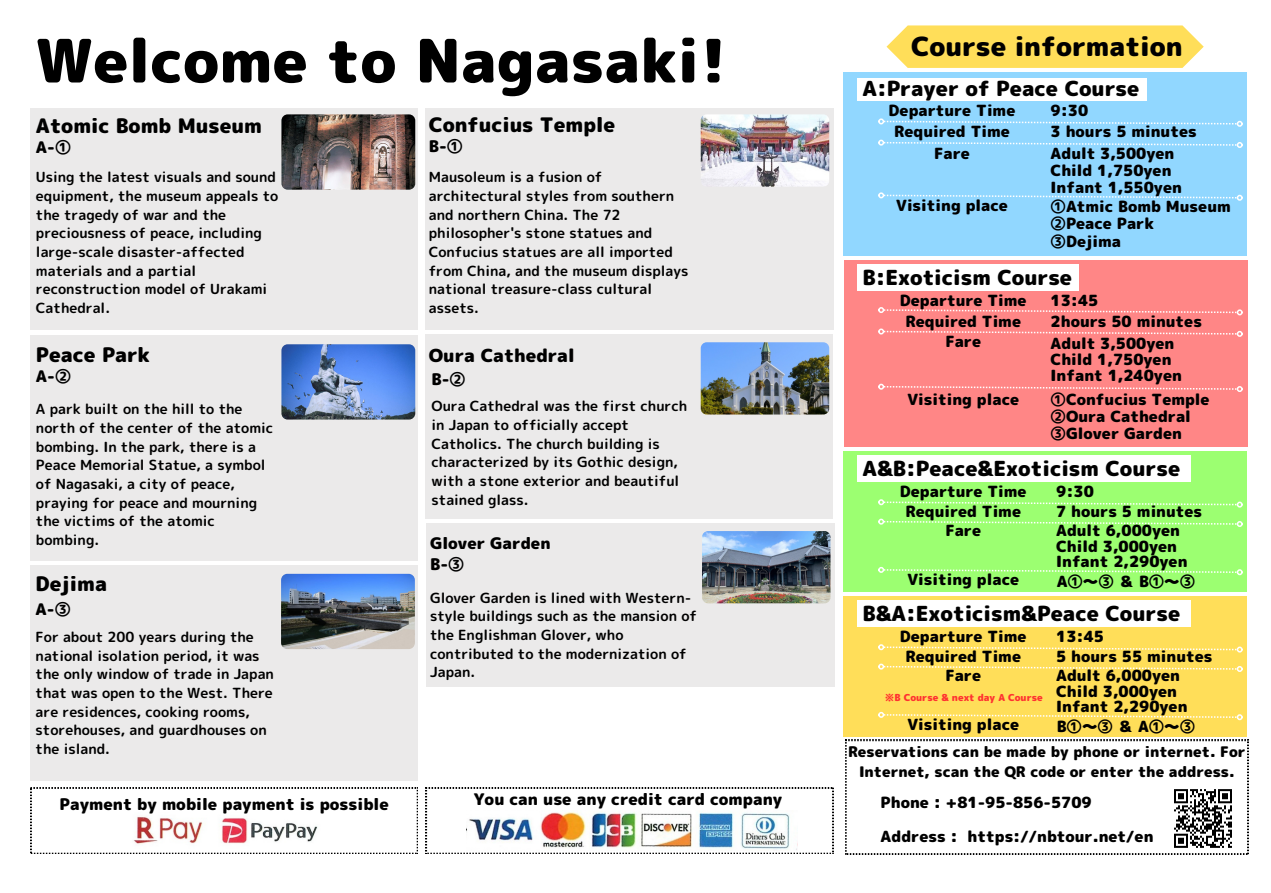
<style>
.page{position:relative;width:1271px;height:893px;background:#fff}
.page>*{position:absolute;margin:0;border:0;box-sizing:border-box;transform-origin:0 0}
.t1{font:59.8px "rounded mplus 1 p black";color:#000}
.t2{font:26.4px "rounded mplus 1 p black";color:#000}
.t3{font:20.8px "rounded mplus 1 p black";color:#000}
.t4{font:20px "rounded mplus 1 p black";color:#000}
.t5{font:18px "rounded mplus 1 p black";color:#000}
.t6{font:16px "rounded mplus 1 p black";color:#000}
.t7{font:15.4px "rounded mplus 1 p black";color:#000}
.t8{font:14.6px/19.4px "rounded mplus 1 p black";color:#000;text-align:center}
.t9{font:14px/18.6px "rounded mplus 1 p bold";color:#000}
.t10{font:9.6px "rounded mplus 1 p black";color:#ff3131}
</style>
<div class="page">
<svg style="left:886px;top:25px;width:317px;height:43px;background:#ffe065"></svg>
<div style="left:844px;top:72px;width:403px;height:184px;background:#91d7ff"></div>
<div style="left:857px;top:78px;width:289px;height:23px;background:#fff"></div>
<svg style="left:878px;top:118px;width:364px;height:9px"></svg>
<svg style="left:878px;top:140px;width:364px;height:8px"></svg>
<svg style="left:878px;top:192px;width:364px;height:9px"></svg>
<svg style="left:30px;top:787px;width:387px;height:66px"></svg>
<img style="left:122px;top:812px;width:204px;height:36px">
<svg style="left:425px;top:787px;width:408px;height:66px"></svg>
<img style="left:467px;top:810px;width:330px;height:40px">
<div style="left:30px;top:109px;width:388px;height:221px;background:#ebeaea"></div>
<img style="left:281px;top:114px;width:134px;height:76px;border-radius:6px">
<div style="left:30px;top:335px;width:388px;height:226px;background:#ebeaea"></div>
<img style="left:281px;top:344px;width:134px;height:75px;border-radius:6px">
<div style="left:30px;top:565px;width:388px;height:215px;background:#ebeaea"></div>
<img style="left:281px;top:574px;width:134px;height:75px;border-radius:6px">
<div style="left:425px;top:109px;width:408px;height:221px;background:#ebeaea"></div>
<img style="left:700px;top:114px;width:129px;height:73px;border-radius:6px">
<div style="left:425px;top:334px;width:408px;height:185px;background:#ebeaea"></div>
<img style="left:700px;top:342px;width:129px;height:72px;border-radius:6px">
<div style="left:427px;top:523px;width:408px;height:164px;background:#ebeaea"></div>
<img style="left:702px;top:531px;width:128px;height:72px;border-radius:6px">
<svg style="left:845px;top:739px;width:403px;height:115px"></svg>
<img style="left:1166px;top:781px;width:73px;height:74px">
<div style="left:844px;top:260px;width:403px;height:186px;background:#ff8686"></div>
<div style="left:857px;top:264px;width:222px;height:26px;background:#fff"></div>
<svg style="left:878px;top:307px;width:364px;height:8px"></svg>
<svg style="left:878px;top:328px;width:364px;height:9px"></svg>
<div style="left:878px;top:383px;width:6px;height:7px;border:2px solid #fff;border-radius:50%"></div>
<svg style="left:883px;top:386px;width:359px;height:6px"></svg>
<div style="left:844px;top:451px;width:403px;height:140px;background:#9cff71"></div>
<div style="left:857px;top:455px;width:333px;height:27px;background:#fff"></div>
<svg style="left:878px;top:499px;width:364px;height:8px"></svg>
<svg style="left:878px;top:518px;width:364px;height:9px"></svg>
<svg style="left:878px;top:567px;width:364px;height:8px"></svg>
<div style="left:844px;top:596px;width:403px;height:140px;background:#ffde59"></div>
<div style="left:857px;top:600px;width:333px;height:27px;background:#fff"></div>
<svg style="left:878px;top:644px;width:364px;height:8px"></svg>
<svg style="left:878px;top:663px;width:364px;height:9px"></svg>
<svg style="left:878px;top:711px;width:364px;height:9px"></svg>
<h5 class="t1" style="left:36px;top:18px;width:694px">Welcome to Nagasaki!</h5>
<p class="t4" style="left:36px;top:111px;width:227px">Atomic Bomb Museum</p>
<h6 class="t6" style="left:36px;top:136px;width:37px">A-①</h6>
<h5 class="t9" style="left:36px;top:168px;width:244px">Using the latest visuals and sound equipment, the museum appeals to the tragedy of war and the preciousness of peace, including large-scale disaster-affected materials and a partial reconstruction model of Urakami<br>Cathedral.</h5>
<p class="t4" style="left:36px;top:340px;width:116px">Peace Park</p>
<h6 class="t6" style="left:36px;top:364px;width:37px">A-②</h6>
<p class="t9" style="left:36px;top:399px;width:239px">A park built on the hill to the north of the center of the atomic bombing. In the park, there is a<br>Peace Memorial Statue, a symbol of Nagasaki, a city of peace, praying for peace and mourning the victims of the atomic bombing.</p>
<p class="t4" style="left:36px;top:570px;width:73px">Dejima</p>
<h2 class="t6" style="left:36px;top:598px;width:37px">A-③</h2>
<h3 class="t9" style="left:36px;top:627px;width:240px">For about 200 years during the national isolation period, it was the only window of trade in Japan that was open to the West. There are residences, cooking rooms, storehouses, and guardhouses on the island.</h3>
<h6 class="t4" style="left:429px;top:110px;width:188px">Confucius Temple</h6>
<h6 class="t6" style="left:429px;top:135px;width:36px">B-①</h6>
<h6 class="t9" style="left:429px;top:168px;width:261px">Mausoleum is a fusion of architectural styles from southern and northern China. The 72 philosopher's stone statues and<br>Confucius statues are all imported from China, and the museum displays national treasure-class cultural assets.</h6>
<h6 class="t5" style="left:429px;top:342px;width:147px">Oura Cathedral</h6>
<h6 class="t6" style="left:431px;top:367px;width:36px">B-②</h6>
<h6 class="t9" style="left:431px;top:396px;width:257px">Oura Cathedral was the first church in Japan to officially accept<br>Catholics. The church building is characterized by its Gothic design, with a stone exterior and beautiful stained glass.</h6>
<h6 class="t6" style="left:430px;top:531px;width:122px">Glover Garden</h6>
<h6 class="t6" style="left:430px;top:552px;width:36px">B-③</h6>
<h6 class="t9" style="left:430px;top:588px;width:268px">Glover Garden is lined with Western&shy;style buildings such as the mansion of the Englishman Glover, who contributed to the modernization of<br>Japan.</h6>
<h5 class="t6" style="left:60px;top:792px;width:331px">Payment by mobile payment is possible</h5>
<h4 class="t6" style="left:474px;top:787px;width:310px">You can use any credit card company</h4>
<h1 class="t2" style="left:911px;top:28px;width:273px">Course information</h1>
<h5 class="t3" style="left:862px;top:74px;width:278px">A:Prayer of Peace Course</h5>
<p class="t7" style="left:894px;top:121px;width:117px">Required Time</p>
<p class="t7" style="left:934px;top:142px;width:37px">Fare</p>
<h3 class="t7" style="left:888px;top:99px;width:128px">Departure Time</h3>
<h5 class="t7" style="left:1050px;top:99px;width:39px">9:30</h5>
<p class="t7" style="left:1050px;top:121px;width:148px">3 hours 5 minutes</p>
<p class="t7" style="left:1050px;top:142px;width:125px">Adult 3,500yen</p>
<h3 class="t7" style="left:1050px;top:159px;width:122px">Child 1,750yen</h3>
<h5 class="t7" style="left:1050px;top:176px;width:133px">Infant 1,550yen</h5>
<p class="t7" style="left:1050px;top:195px;width:182px">①Atmic Bomb Museum</p>
<p class="t7" style="left:1050px;top:213px;width:105px">②Peace Park</p>
<h3 class="t7" style="left:1050px;top:230px;width:72px">③Dejima</h3>
<h3 class="t7" style="left:896px;top:194px;width:113px">Visiting place</h3>
<h6 class="t3" style="left:862px;top:262px;width:211px">B:Exoticism Course</h6>
<h6 class="t7" style="left:900px;top:289px;width:128px">Departure Time</h6>
<h6 class="t7" style="left:905px;top:311px;width:117px">Required Time</h6>
<h6 class="t7" style="left:945px;top:331px;width:37px">Fare</h6>
<h6 class="t7" style="left:1050px;top:289px;width:49px">13:45</h6>
<h3 class="t7" style="left:1050px;top:311px;width:153px">2hours 50 minutes</h3>
<h6 class="t7" style="left:1050px;top:332px;width:125px">Adult 3,500yen</h6>
<h6 class="t7" style="left:1050px;top:348px;width:122px">Child 1,750yen</h6>
<h6 class="t7" style="left:1050px;top:364px;width:133px">Infant 1,240yen</h6>
<h6 class="t7" style="left:907px;top:388px;width:113px">Visiting place</h6>
<h6 class="t7" style="left:1050px;top:388px;width:161px">①Confucius Temple</h6>
<h6 class="t7" style="left:1050px;top:405px;width:142px">②Oura Cathedral</h6>
<h6 class="t7" style="left:1050px;top:423px;width:133px">③Glover Garden</h6>
<h6 class="t3" style="left:862px;top:453px;width:319px">A&amp;B:Peace&amp;Exoticism Course</h6>
<h6 class="t7" style="left:900px;top:480px;width:128px">Departure Time</h6>
<h6 class="t7" style="left:905px;top:500px;width:117px">Required Time</h6>
<h6 class="t7" style="left:945px;top:519px;width:37px">Fare</h6>
<h6 class="t7" style="left:907px;top:568px;width:113px">Visiting place</h6>
<h6 class="t7" style="left:1056px;top:480px;width:39px">9:30</h6>
<h5 class="t7" style="left:1056px;top:500px;width:148px">7 hours 5 minutes</h5>
<h3 class="t7" style="left:1056px;top:519px;width:125px">Adult 6,000yen</h3>
<h6 class="t7" style="left:1056px;top:535px;width:122px">Child 3,000yen</h6>
<h6 class="t7" style="left:1056px;top:570px;width:140px">A①～③ ＆ B①～③</h6>
<h6 class="t7" style="left:1056px;top:550px;width:133px">Infant 2,290yen</h6>
<h6 class="t3" style="left:862px;top:598px;width:319px">B&amp;A:Exoticism&amp;Peace Course</h6>
<h6 class="t7" style="left:900px;top:625px;width:128px">Departure Time</h6>
<h6 class="t7" style="left:905px;top:645px;width:117px">Required Time</h6>
<h6 class="t7" style="left:945px;top:664px;width:37px">Fare</h6>
<p class="t7" style="left:907px;top:713px;width:113px">Visiting place</p>
<h6 class="t7" style="left:1056px;top:625px;width:49px">13:45</h6>
<h6 class="t7" style="left:1056px;top:645px;width:158px">5 hours 55 minutes</h6>
<h5 class="t7" style="left:1056px;top:664px;width:125px">Adult 6,000yen</h5>
<h6 class="t7" style="left:1056px;top:680px;width:122px">Child 3,000yen</h6>
<h6 class="t7" style="left:1056px;top:715px;width:140px">B①～③ ＆ A①～③</h6>
<p class="t10" style="left:885px;top:690px;width:159px">※B Course &amp; next day A Course</p>
<h6 class="t7" style="left:1056px;top:695px;width:133px">Infant 2,290yen</h6>
<h6 class="t8" style="left:848px;top:742px;width:399px">Reservations can be made by phone or internet. For<br>Internet, scan the QR code or enter the address.</h6>
<h6 class="t7" style="left:880px;top:791px;width:213px">Phone : +81-95-856-5709</h6>
<h6 class="t7" style="left:880px;top:825px;width:274px">Address : https://nbtour.net/en</h6>
</div>
